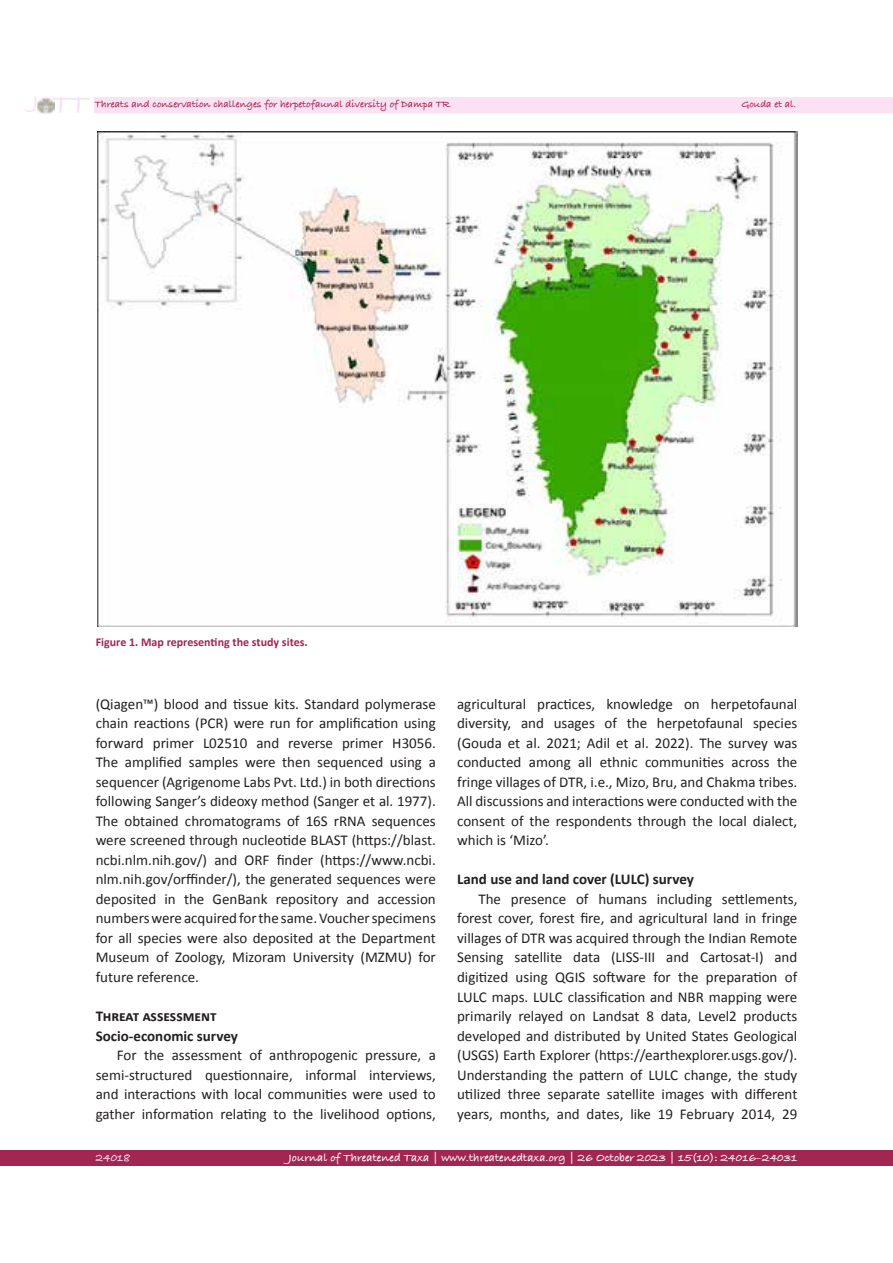
<style>
.page{position:relative;width:893px;height:1263px;background:#fff}
.page>*{position:absolute;margin:0;border:0;box-sizing:border-box;transform-origin:0 0}
.t1{font:700 28.95px "Bradley Hand ITCTT";color:#fbe1f4}
.t2{font:15px/19.5px "Calibri";color:#231f20;text-align:justify}
.gmail-default{font:700 15px "Calibri";color:#231f20}
.t3{font:700 12px "Bradley Hand ITCTT";color:#fff}
.t4{font:700 12px "Calibri";color:#a12652}
.t5{font:700 12px "Bradley Hand ITCTT";color:#fbe1f4}
.t6{font:700 10.5px "Bradley Hand ITCTT";color:#a12652}
</style>
<div class="page">
<div style="left:0;top:1150px;width:893px;height:16px;background:#a12652"></div>
<div style="left:95px;top:97px;width:798px;height:16px;background:#fbe1f4"></div>
<img style="left:37px;top:97px;width:17px;height:16px">
<img style="left:97px;top:132px;width:700px;height:494px">
<h1 class="t1" style="left:33px;top:82px;width:57px"><sup>J</sup> TT</h1>
<p class="t6" style="left:95px;top:96px;width:357px">Threats and conservation challenges for herpetofaunal diversity of Dampa TR</p>
<p class="t6" style="left:741px;top:96px;width:56px">Gouda et al.</p>
<p class="t4" style="left:96px;top:634px;width:214px">Figure 1. Map representing the study sites.</p>
<p class="t2" style="left:96px;top:694px;width:342px">(Qiagen™) blood and tissue kits. Standard polymerase chain reactions (PCR) were run for amplification using forward primer L02510 and reverse primer H3056.<br>The amplified samples were then sequenced using a sequencer (Agrigenome Labs Pvt. Ltd.) in both directions following Sanger’s dideoxy method (Sanger et al. 1977).<br>The obtained chromatograms of 16S rRNA sequences were screened through nucleotide BLAST (https://blast. ncbi.nlm.nih.gov/) and ORF finder (https://www.ncbi. nlm.nih.gov/orffinder/), the generated sequences were deposited in the GenBank repository and accession numbers were acquired for the same. Voucher specimens for all species were also deposited at the Department Museum of Zoology, Mizoram University (MZMU) for future reference.</p>
<p class="gmail-default" style="left:96px;top:1006px;width:123px">Threat assessment</p>
<p class="gmail-default" style="left:96px;top:1026px;width:144px">Socio-economic survey</p>
<p class="t2" style="left:96px;top:1045px;width:342px;text-indent:21px">For the assessment of anthropogenic pressure, a semi-structured questionnaire, informal interviews, and interactions with local communities were used to gather information relating to the livelihood options,</p>
<p class="t2" style="left:457px;top:694px;width:342px">agricultural practices, knowledge on herpetofaunal diversity, and usages of the herpetofaunal species (Gouda et al. 2021; Adil et al. 2022). The survey was conducted among all ethnic communities across the fringe villages of DTR, i.e., Mizo, Bru, and Chakma tribes.<br>All discussions and interactions were conducted with the consent of the respondents through the local dialect, which is ‘Mizo’.</p>
<p class="gmail-default" style="left:457px;top:870px;width:238px">Land use and land cover (LULC) survey</p>
<p class="t2" style="left:457px;top:889px;width:342px;text-indent:21px">The presence of humans including settlements, forest cover, forest fire, and agricultural land in fringe villages of DTR was acquired through the Indian Remote Sensing satellite data (LISS-III and Cartosat-I) and digitized using QGIS software for the preparation of LULC maps. LULC classification and NBR mapping were primarily relayed on Landsat 8 data, Level2 products developed and distributed by United States Geological (USGS) Earth Explorer (https://earthexplorer.usgs.gov/).<br>Understanding the pattern of LULC change, the study utilized three separate satellite images with different years, months, and dates, like 19 February 2014, 29</p>
<p class="t5" style="left:96px;top:1149px;width:36px">24018</p>
<p class="t3" style="left:289px;top:1148px;width:510px">Journal of Threatened Taxa | www.threatenedtaxa.org | 26 October 2023 | 15(10): 24016–24031</p>
</div>
